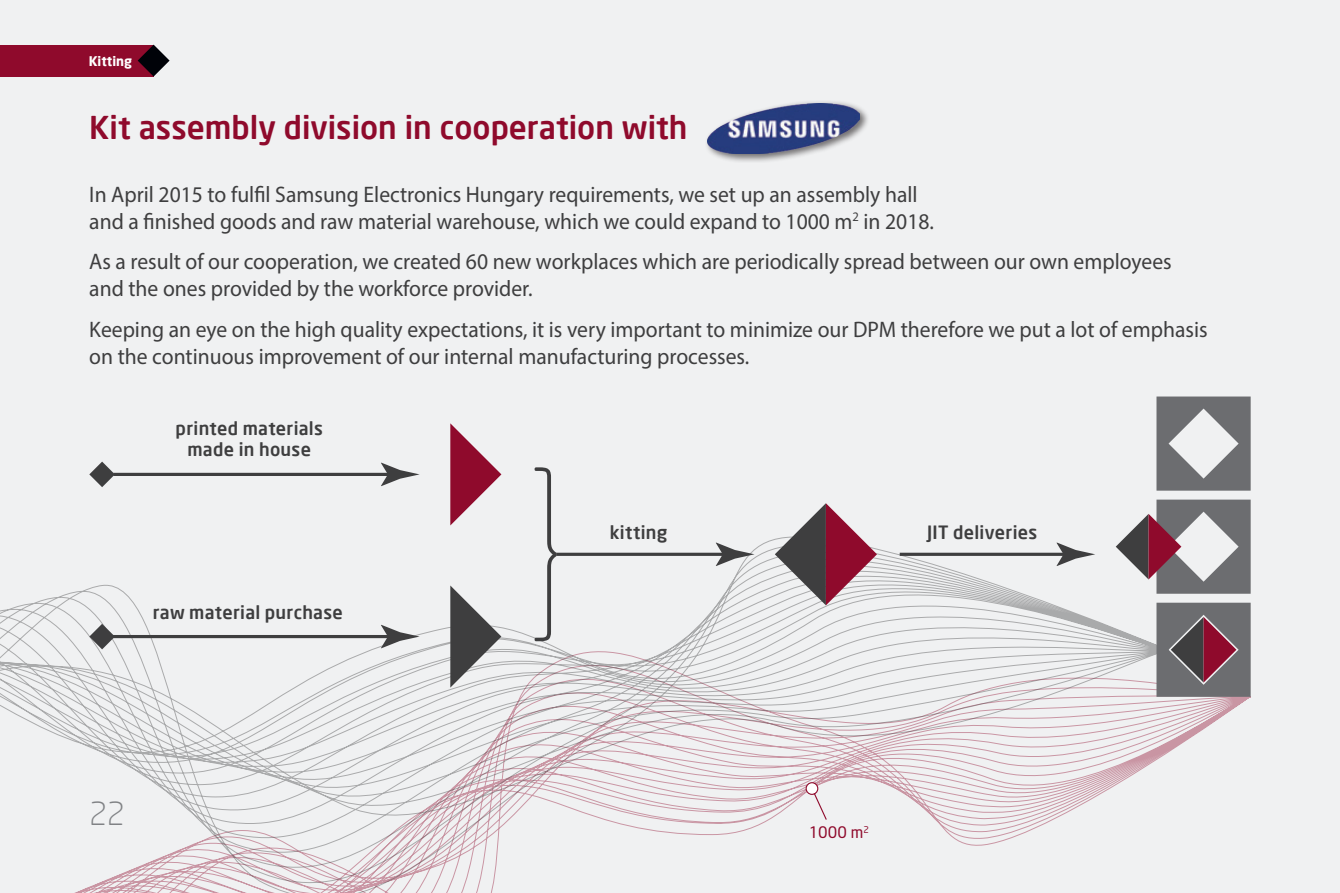
<style>
.page{position:relative;width:1340px;height:893px;background:#fff}
.page>*{position:absolute;margin:0;border:0;box-sizing:border-box;transform-origin:0 0}
.t1{font:500 31.5px "Neo Sans HU";color:#8f0a2c}
.t2{font:300 31.5px "Neo Sans HU";color:#808285}
.t3{font:22.5px/27px "Myriad Pro";color:#3e3e3f;scale:.96 1}
.t4{font:500 18px/21.6px "Neo Sans HU";letter-spacing:.02em;color:#3e3e3f;text-align:center}
.t5{font:15.75px "Neo Sans HU Regular";color:#8f0a2c}
.t6{font:700 13.05px "Neo Sans HU";color:#fff}
</style>
<div class="page">
<div style="left:0;top:0;width:1339px;height:893px;background:#f0f1f2"></div>
<svg style="left:1169px;top:613px;width:82px;height:139px"></svg>
<svg style="left:0;top:539px;width:1169px;height:354px"></svg>
<div style="left:704px;top:99px;width:165px;height:64px;background:#231f20;opacity:.6"></div>
<img style="left:707px;top:103px;width:152px;height:50px">
<svg style="left:89px;top:462px;width:26px;height:25px"></svg>
<svg style="left:89px;top:624px;width:26px;height:25px"></svg>
<svg style="left:450px;top:585px;width:51px;height:103px"></svg>
<svg style="left:450px;top:423px;width:51px;height:102px"></svg>
<svg style="left:774px;top:503px;width:103px;height:102px"></svg>
<hr style="left:102px;top:635px;width:291px;height:3px;background:#3e3e3f">
<svg style="left:381px;top:625px;width:38px;height:23px"></svg>
<hr style="left:556px;top:553px;width:172px;height:3px;background:#3e3e3f">
<svg style="left:715px;top:543px;width:39px;height:23px"></svg>
<hr style="left:899px;top:553px;width:170px;height:3px;background:#3e3e3f">
<svg style="left:1056px;top:543px;width:39px;height:23px"></svg>
<hr style="left:113px;top:473px;width:280px;height:3px;background:#3e3e3f">
<svg style="left:381px;top:463px;width:38px;height:23px"></svg>
<svg style="left:534px;top:467px;width:22px;height:174px"></svg>
<svg style="left:1156px;top:396px;width:94px;height:95px"></svg>
<svg style="left:1115px;top:500px;width:135px;height:94px"></svg>
<svg style="left:1156px;top:603px;width:94px;height:94px"></svg>
<div style="left:0;top:45px;width:154px;height:32px;background:#8f0a2c"></div>
<svg style="left:138px;top:45px;width:32px;height:32px"></svg>
<div style="left:806px;top:783px;width:11px;height:11px;background:#fff;border-radius:50%"></div>
<div style="left:805px;top:782px;width:13px;height:13px;border:1px solid #8f0a2c;border-radius:50%"></div>
<svg style="left:812px;top:792px;width:15px;height:29px"></svg>
<p class="t6" style="left:89px;top:54px;width:45px">Kitting</p>
<h1 class="t1" style="left:89px;top:112px;width:599px">Kit assembly division in cooperation with</h1>
<p class="t3" style="left:89px;top:180px;width:881px">In April 2015 to fulfil Samsung Electronics Hungary requirements, we set up an assembly hall and a finished goods and raw material warehouse, which we could expand to 1000 m<sup>2</sup> in 2018.</p>
<p class="t3" style="left:89px;top:248px;width:1128px">As a result of our cooperation, we created 60 new workplaces which are periodically spread between our own employees and the ones provided by the workforce provider.</p>
<p class="t3" style="left:89px;top:315px;width:1166px">Keeping an eye on the high quality expectations, it is very important to minimize our DPM therefore we put a lot of emphasis on the continuous improvement of our internal manufacturing processes.</p>
<p class="t4" style="left:176px;top:418px;width:149px">printed materials made in house</p>
<p class="t4" style="left:153px;top:603px;width:192px">raw material purchase</p>
<h1 class="t2" style="left:89px;top:796px;width:37px">22</h1>
<p class="t4" style="left:609px;top:522px;width:59px">kitting</p>
<p class="t4" style="left:927px;top:522px;width:112px">JIT deliveries</p>
<p class="t5" style="left:808px;top:824px;width:62px">1000 m<sup>2</sup></p>
</div>
